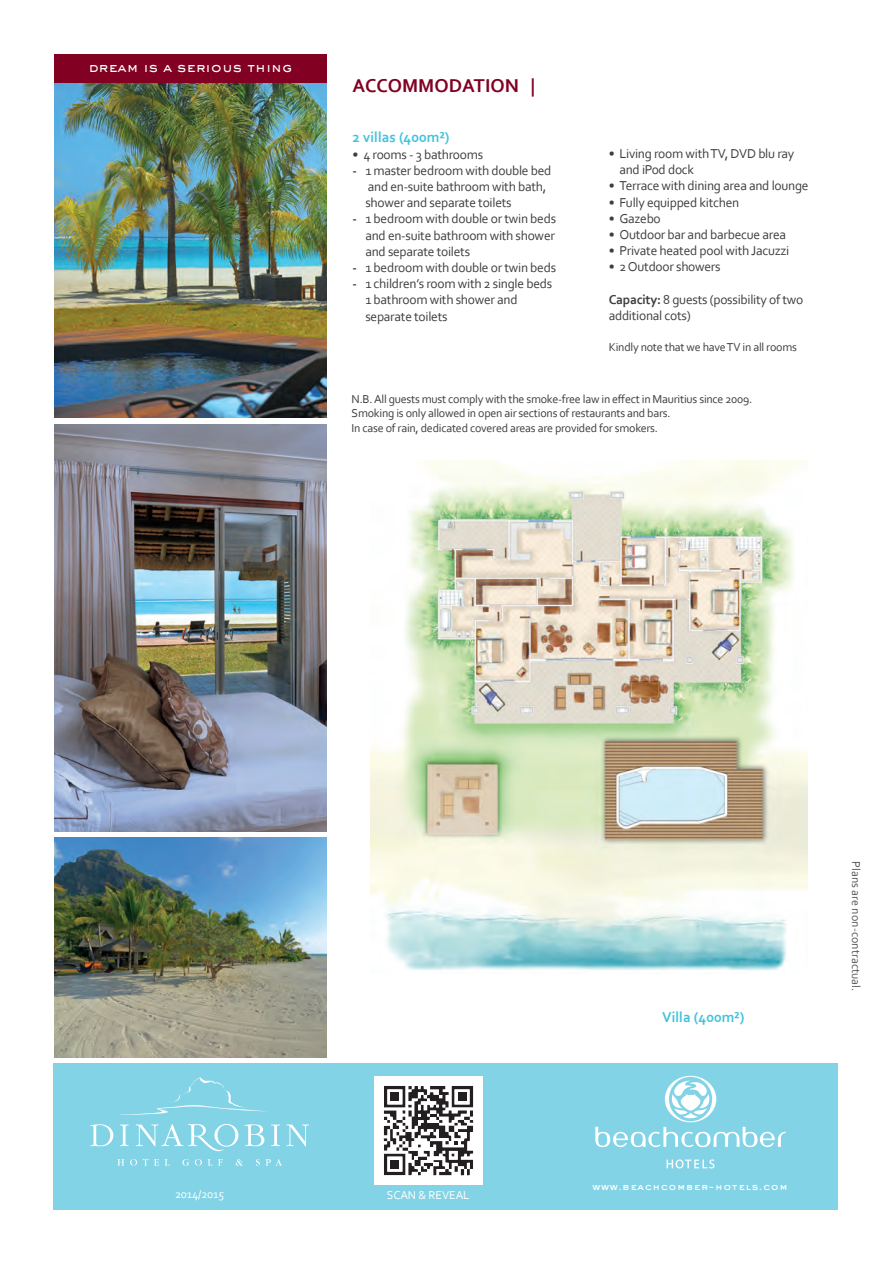
<style>
.page{position:relative;width:893px;height:1263px;background:#fff}
.page>*{position:absolute;margin:0;border:0;box-sizing:border-box;transform-origin:0 0}
.t1{font:700 19.5px "Corbel";color:#820123}
.t2{font:700 15px "Corbel";color:#42c3dc}
.t3{font:13.5px/16.2px "Corbel";letter-spacing:-.02em;color:#3e3e3f}
.t4{font:500 13.5px "Sackers Gothic";color:#fff}
.t5{font:12px "Corbel";letter-spacing:-.02em;color:#3e3e3f}
.t6{font:12px "Corbel";color:#57585a}
.t7{font:12px "Corbel";letter-spacing:-.01em;color:#fff}
.t8{font:9.6px "Sackers Heavy Gothic";letter-spacing:.06em;color:#fff}
.s1{font-weight:700}
</style>
<div class="page">
<img style="left:54px;top:838px;width:272px;height:219px">
<img style="left:54px;top:83px;width:272px;height:335px">
<img style="left:371px;top:460px;width:436px;height:511px">
<img style="left:54px;top:424px;width:272px;height:408px">
<div style="left:54px;top:54px;width:272px;height:29px;background:#820123"></div>
<div style="left:53px;top:1064px;width:785px;height:146px;background:#83d3e6"></div>
<svg style="left:245px;top:1124px;width:19px;height:22px"></svg>
<svg style="left:120px;top:1124px;width:9px;height:22px"></svg>
<svg style="left:90px;top:1124px;width:23px;height:22px"></svg>
<svg style="left:271px;top:1124px;width:9px;height:22px"></svg>
<svg style="left:286px;top:1124px;width:23px;height:22px"></svg>
<svg style="left:136px;top:1124px;width:102px;height:27px"></svg>
<svg style="left:117px;top:1159px;width:7px;height:6px"></svg>
<svg style="left:130px;top:1159px;width:7px;height:7px"></svg>
<svg style="left:143px;top:1159px;width:16px;height:6px"></svg>
<svg style="left:165px;top:1159px;width:5px;height:6px"></svg>
<svg style="left:182px;top:1159px;width:7px;height:7px"></svg>
<svg style="left:195px;top:1159px;width:7px;height:7px"></svg>
<svg style="left:208px;top:1159px;width:4px;height:6px"></svg>
<svg style="left:218px;top:1159px;width:5px;height:6px"></svg>
<svg style="left:236px;top:1159px;width:7px;height:7px"></svg>
<svg style="left:256px;top:1159px;width:4px;height:7px"></svg>
<svg style="left:266px;top:1159px;width:15px;height:6px"></svg>
<svg style="left:120px;top:1078px;width:146px;height:37px"></svg>
<div style="left:374px;top:1076px;width:108px;height:108px;background:#fff"></div>
<svg style="left:384px;top:1086px;width:89px;height:89px"></svg>
<div style="left:458px;top:1092px;width:9px;height:9px;background:#231f20"></div>
<div style="left:390px;top:1092px;width:9px;height:9px;background:#231f20"></div>
<div style="left:390px;top:1160px;width:9px;height:9px;background:#231f20"></div>
<svg style="left:667px;top:1159px;width:48px;height:9px"></svg>
<svg style="left:595px;top:1076px;width:191px;height:71px"></svg>
<p class="t4" style="left:88px;top:58px;width:205px">dream is a serious thing</p>
<p class="t1" style="left:353px;top:73px;width:184px">ACCOMMODATION |</p>
<p class="t2" style="left:353px;top:128px;width:98px">2 villas (400m²)</p>
<p class="t3" style="left:353px;top:146px;width:132px"><span class="s1">•</span> 4 rooms - 3 bathrooms</p>
<p class="t3" style="left:365px;top:162px;width:187px;text-indent:-13px"><span class="s1">-</span> 1 master bedroom with double bed and en-suite bathroom with bath, shower and separate toilets</p>
<p class="t3" style="left:365px;top:210px;width:192px;text-align:justify;text-indent:-13px"><span class="s1">-</span> 1 bedroom with double or twin beds and en-suite bathroom with shower and separate toilets</p>
<p class="t3" style="left:353px;top:259px;width:205px"><span class="s1">-</span> 1 bedroom with double or twin beds</p>
<p class="t3" style="left:365px;top:275px;width:188px;text-indent:-13px"><span class="s1">-</span> 1 children’s room with 2 single beds<br>1 bathroom with shower and separate toilets</p>
<p class="t3" style="left:619px;top:145px;width:176px;text-indent:-11px"><span class="s1">•</span> Living room with TV, DVD blu ray and iPod dock</p>
<p class="t3" style="left:609px;top:177px;width:201px"><span class="s1">•</span> Terrace with dining area and lounge</p>
<p class="t3" style="left:609px;top:194px;width:132px"><span class="s1">•</span> Fully equipped kitchen</p>
<p class="t3" style="left:609px;top:210px;width:54px"><span class="s1">•</span> Gazebo</p>
<p class="t3" style="left:609px;top:226px;width:179px"><span class="s1">•</span> Outdoor bar and barbecue area</p>
<p class="t3" style="left:609px;top:242px;width:182px"><span class="s1">•</span> Private heated pool with Jacuzzi</p>
<p class="t3" style="left:609px;top:258px;width:113px"><span class="s1">•</span> 2 Outdoor showers</p>
<p class="t3" style="left:609px;top:291px;width:196px"><span class="s1">Capacity:</span> 8 guests (possibility of two additional cots)</p>
<p class="t5" style="left:609px;top:339px;width:190px">Kindly note that we have TV in all rooms</p>
<p class="t5" style="left:352px;top:392px;width:402px">N.B. All guests must comply with the smoke-free law in effect in Mauritius since 2009.</p>
<p class="t5" style="left:352px;top:406px;width:321px">Smoking is only allowed in open air sections of restaurants and bars.</p>
<p class="t5" style="left:352px;top:420px;width:308px">In case of rain, dedicated covered areas are provided for smokers.</p>
<p class="t7" style="left:175px;top:1186px;width:51px">2014/2015</p>
<p class="t7" style="left:387px;top:1187px;width:84px">SCAN &amp; REVEAL</p>
<p class="t2" style="left:662px;top:1007px;width:84px">Villa (400m²)</p>
<p class="t8" style="left:593px;top:1180px;width:197px">www.beachcomber-hotels.com</p>
<p class="t6" style="left:863px;top:861px;width:131px;rotate:90deg">Plans are non-contractual.</p>
</div>
